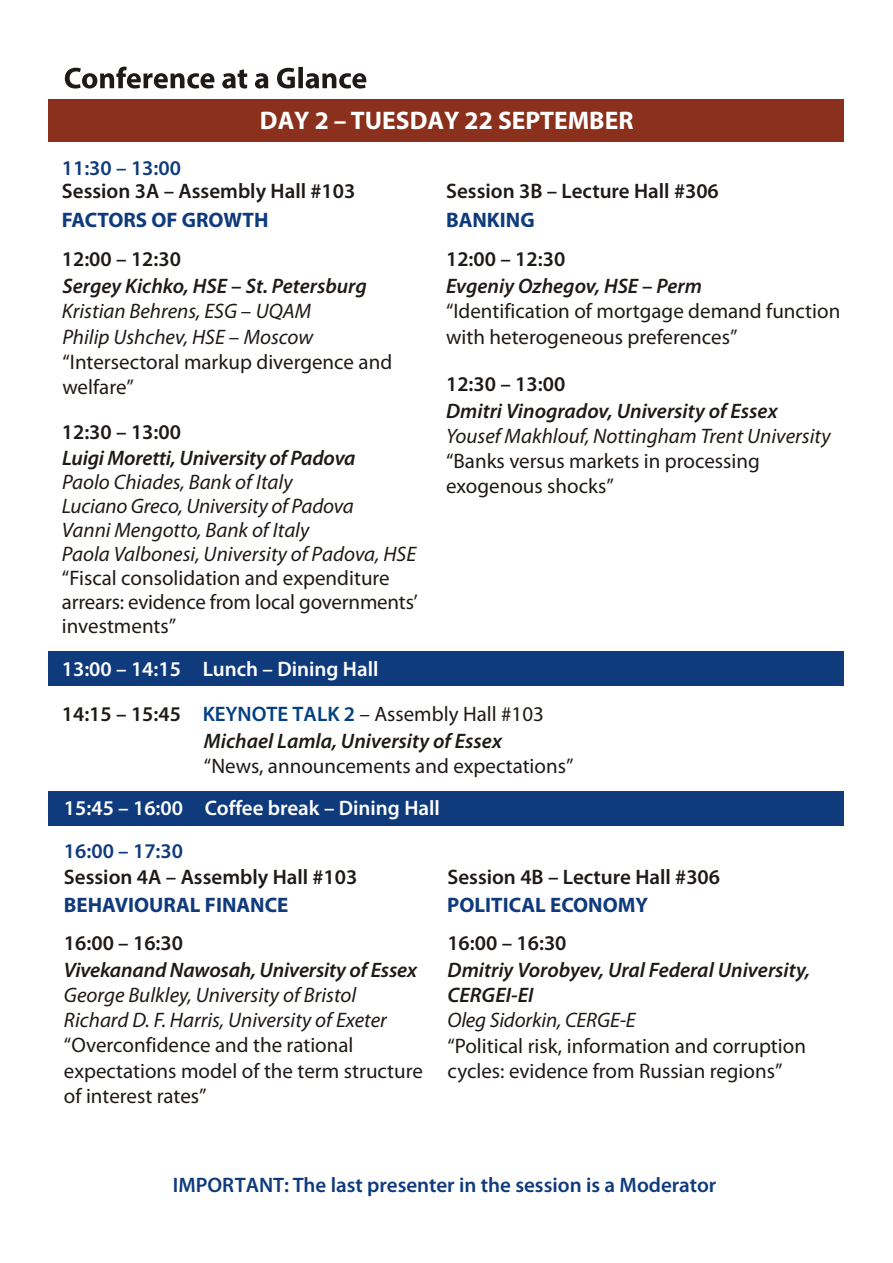
<style>
.page{position:relative;width:893px;height:1263px;background:#fff}
.page>*{position:absolute;margin:0;border:0;box-sizing:border-box;transform-origin:0 0}
.t1{font:700 25.5px "Myriad Pro";color:#fff}
.t2{font:21px/25.2px "Myriad Pro";color:#1f1a17}
.t3{font:italic 21px/25.2px "Myriad Pro";color:#1f1a17}
.t4{font:italic 600 21px/27.3px "Myriad Pro";color:#1f1a17}
.t5{font:600 21px "Myriad Pro";color:#1f1a17}
.t6{font:600 21px "Myriad Pro";color:#0f3b7d}
.t7{font:600 21px "Myriad Pro";color:#fff}
.t8{font:700 21px "Myriad Pro";color:#0f3b7d}
.s1{font-weight:600}
.s2{font-weight:600;font-style:normal}
.s3{font-style:normal}
.s4{font-weight:600;color:#034082}
</style>
<div class="page">
<div style="left:49px;top:652px;width:795px;height:34px;background:#0f3b7d"></div>
<div style="left:49px;top:792px;width:795px;height:34px;background:#0f3b7d"></div>
<svg style="left:65px;top:67px;width:301px;height:22px"></svg>
<div style="left:49px;top:99px;width:795px;height:43px;background:#8a301c"></div>
<p class="t1" style="left:260px;top:110px;width:375px">DAY 2 – TUESDAY 22 SEPTEMBER</p>
<p class="t6" style="left:62px;top:159px;width:121px">11:30 – 13:00</p>
<p class="t5" style="left:62px;top:183px;width:295px">Session 3A – Assembly Hall #103</p>
<p class="t8" style="left:62px;top:211px;width:208px">FACTORS OF GROWTH</p>
<p class="t8" style="left:446px;top:211px;width:90px">BANKING</p>
<p class="t5" style="left:446px;top:183px;width:274px">Session 3B – Lecture Hall #306</p>
<p class="t5" style="left:62px;top:250px;width:121px">12:00 – 12:30</p>
<p class="t3" style="left:62px;top:275px;width:332px"><span class="s1">Sergey Kichko, HSE</span> <span class="s2">–</span> <span class="s1">St. Petersburg<br></span>Kristian Behrens, ESG <span class="s3">–</span> UQAM<br>Philip Ushchev, HSE <span class="s3">–</span> Moscow <span class="s3">“Intersectoral markup divergence and welfare”</span></p>
<p class="t5" style="left:62px;top:423px;width:121px">12:30 – 13:00</p>
<p class="t4" style="left:62px;top:446px;width:295px">Luigi Moretti, University of Padova</p>
<p class="t3" style="left:62px;top:472px;width:356px;line-height:24px">Paolo Chiades, Bank of Italy<br>Luciano Greco, University of Padova<br>Vanni Mengotto, Bank of Italy<br>Paola Valbonesi, University of Padova, HSE</p>
<p class="t2" style="left:62px;top:568px;width:357px;line-height:24px">“Fiscal consolidation and expenditure arrears: evidence from local governments’ investments”</p>
<p class="t4" style="left:446px;top:247px;width:257px"><span class="s3">12:00 – 12:30<br></span>Evgeniy Ozhegov, HSE <span class="s3">–</span> Perm</p>
<p class="t2" style="left:446px;top:301px;width:396px">“Identification of mortgage demand function with heterogeneous preferences”</p>
<p class="t5" style="left:446px;top:375px;width:121px">12:30 – 13:00</p>
<p class="t4" style="left:446px;top:399px;width:333px">Dmitri Vinogradov, University of Essex</p>
<p class="t3" style="left:446px;top:425px;width:386px">Yousef Makhlouf, Nottingham Trent University</p>
<p class="t2" style="left:446px;top:450px;width:315px">“Banks versus markets in processing exogenous shocks”</p>
<p class="t7" style="left:62px;top:660px;width:318px">13:00 – 14:15 Lunch – Dining Hall</p>
<p class="t5" style="left:62px;top:705px;width:121px">14:15 – 15:45</p>
<p class="t2" style="left:203px;top:703px;width:343px"><span class="s4">KEYNOTE TALK 2</span> – Assembly Hall #103</p>
<p class="t4" style="left:204px;top:729px;width:299px">Michael Lamla, University of Essex</p>
<p class="t2" style="left:204px;top:755px;width:371px">“News, announcements and expectations”</p>
<p class="t7" style="left:64px;top:799px;width:377px">15:45 – 16:00 Coffee break – Dining Hall</p>
<p class="t6" style="left:64px;top:843px;width:121px">16:00 – 17:30</p>
<p class="t5" style="left:64px;top:868px;width:295px">Session 4A – Assembly Hall #103</p>
<p class="t8" style="left:64px;top:896px;width:226px">BEHAVIOURAL FINANCE</p>
<p class="t5" style="left:64px;top:935px;width:121px">16:00 – 16:30</p>
<p class="t4" style="left:64px;top:958px;width:355px">Vivekanand Nawosah, University of Essex</p>
<p class="t3" style="left:64px;top:984px;width:325px">George Bulkley, University of Bristol<br>Richard D. F. Harris, University of Exeter</p>
<p class="t2" style="left:64px;top:1034px;width:360px">“Overconfidence and the rational expectations model of the term structure of interest rates”</p>
<p class="t5" style="left:447px;top:868px;width:274px">Session 4B – Lecture Hall #306</p>
<p class="t8" style="left:447px;top:896px;width:203px">POLITICAL ECONOMY</p>
<p class="t5" style="left:447px;top:935px;width:121px">16:00 – 16:30</p>
<p class="t4" style="left:448px;top:958px;width:364px;line-height:25.7px">Dmitriy Vorobyev, Ural Federal University,<br>CERGEI-EI</p>
<p class="t3" style="left:447px;top:1009px;width:190px">Oleg Sidorkin, CERGE-E</p>
<p class="t2" style="left:447px;top:1035px;width:360px">“Political risk, information and corruption cycles: evidence from Russian regions”</p>
<p class="t6" style="left:173px;top:1176px;width:545px">IMPORTANT: The last presenter in the session is a Moderator</p>
</div>
